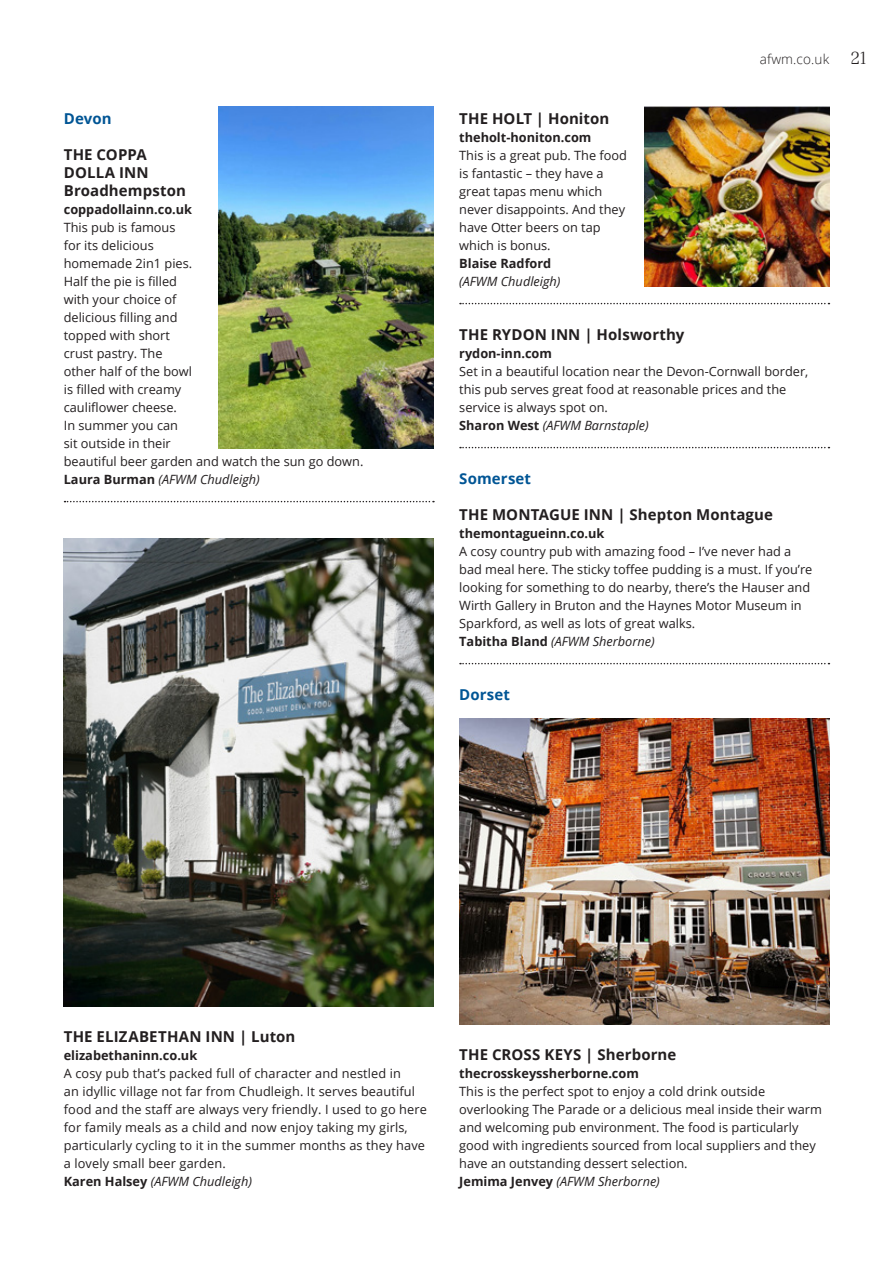
<style>
.page{position:relative;width:893px;height:1263px;background:#fff}
.page>*{position:absolute;margin:0;border:0;box-sizing:border-box;transform-origin:0 0}
.body_text__with_inde{font:700 15px/18px "Open Sans";letter-spacing:.005em;color:#231f20}
.body_text__with_inde-2{font:700 15px "Open Sans";letter-spacing:.01em;color:#005595}
.t1{font:300 13.5px "Open Sans";letter-spacing:.01em;color:#231f20}
.body_text__with_inde-3{font:12.75px/18px "Open Sans";color:#231f20}
.body_text__with_inde-4{font:italic 12.75px "Open Sans";color:#231f20}
.body_text__with_inde-5{font:700 12.75px "Open Sans";color:#231f20}
.s1{font-weight:700;font-style:normal}
.s2{font-family:"Inria Serif";font-size:18px}
</style>
<div class="page">
<svg style="left:65px;top:501px;width:369px;height:1px"></svg>
<svg style="left:460px;top:303px;width:369px;height:1px"></svg>
<svg style="left:460px;top:447px;width:369px;height:1px"></svg>
<svg style="left:460px;top:663px;width:369px;height:1px"></svg>
<img style="left:64px;top:538px;width:369px;height:468px">
<img style="left:644px;top:106px;width:185px;height:180px">
<img style="left:218px;top:106px;width:215px;height:342px">
<img style="left:459px;top:718px;width:370px;height:306px">
<p class="body_text__with_inde-2" style="left:64px;top:108px;width:49px">Devon</p>
<p class="body_text__with_inde" style="left:64px;top:145px;width:86px">THE COPPA<br>DOLLA INN</p>
<p class="body_text__with_inde" style="left:64px;top:181px;width:124px">Broadhempston</p>
<p class="body_text__with_inde-5" style="left:64px;top:201px;width:130px">coppadollainn.co.uk</p>
<p class="body_text__with_inde-3" style="left:64px;top:218px;width:301px">This pub is famous<br>for its delicious<br>homemade 2in1 pies.<br>Half the pie is filled<br>with your choice of<br>delicious filling and<br>topped with short<br>crust pastry. The<br>other half of the bowl<br>is filled with creamy<br>cauliflower cheese.<br>In summer you can<br>sit outside in their<br>beautiful beer garden and watch the sun go down.</p>
<p class="body_text__with_inde-4" style="left:64px;top:471px;width:197px"><span class="s1">Laura Burman</span> (AFWM Chudleigh)</p>
<p class="t1" style="left:760px;top:49px;width:108px">afwm.co.uk <span class="s2">21</span></p>
<p class="body_text__with_inde" style="left:459px;top:109px;width:152px">THE HOLT | Honiton</p>
<p class="body_text__with_inde-5" style="left:459px;top:129px;width:134px">theholt-honiton.com</p>
<p class="body_text__with_inde-3" style="left:459px;top:146px;width:169px">This is a great pub. The food is fantastic – they have a great tapas menu which never disappoints. And they have Otter beers on tap which is bonus.</p>
<p class="body_text__with_inde-5" style="left:459px;top:255px;width:94px">Blaise Radford</p>
<p class="body_text__with_inde-4" style="left:459px;top:273px;width:103px">(AFWM Chudleigh)</p>
<p class="body_text__with_inde" style="left:459px;top:325px;width:227px">THE RYDON INN | Holsworthy</p>
<p class="body_text__with_inde-5" style="left:459px;top:345px;width:94px">rydon-inn.com</p>
<p class="body_text__with_inde-3" style="left:459px;top:362px;width:351px">Set in a beautiful location near the Devon-Cornwall border, this pub serves great food at reasonable prices and the service is always spot on.</p>
<p class="body_text__with_inde-4" style="left:459px;top:417px;width:191px"><span class="s1">Sharon West</span> (AFWM Barnstaple)</p>
<p class="body_text__with_inde-2" style="left:459px;top:468px;width:73px">Somerset</p>
<p class="body_text__with_inde" style="left:459px;top:505px;width:315px">THE MONTAGUE INN | Shepton Montague</p>
<p class="body_text__with_inde-5" style="left:459px;top:525px;width:147px">themontagueinn.co.uk</p>
<p class="body_text__with_inde-3" style="left:459px;top:542px;width:355px">A cosy country pub with amazing food – I’ve never had a bad meal here. The sticky toffee pudding is a must. If you’re looking for something to do nearby, there’s the Hauser and Wirth Gallery in Bruton and the Haynes Motor Museum in Sparkford, as well as lots of great walks.</p>
<p class="body_text__with_inde-4" style="left:459px;top:633px;width:197px"><span class="s1">Tabitha Bland</span> (AFWM Sherborne)</p>
<p class="body_text__with_inde-2" style="left:459px;top:684px;width:52px">Dorset</p>
<p class="body_text__with_inde" style="left:64px;top:1027px;width:233px">THE ELIZABETHAN INN | Luton</p>
<p class="body_text__with_inde-5" style="left:64px;top:1047px;width:135px">elizabethaninn.co.uk</p>
<p class="body_text__with_inde-3" style="left:64px;top:1064px;width:365px">A cosy pub that’s packed full of character and nestled in<br>an idyllic village not far from Chudleigh. It serves beautiful food and the staff are always very friendly. I used to go here for family meals as a child and now enjoy taking my girls, particularly cycling to it in the summer months as they have a lovely small beer garden.</p>
<p class="body_text__with_inde-4" style="left:64px;top:1173px;width:190px"><span class="s1">Karen Halsey</span> (AFWM Chudleigh)</p>
<p class="body_text__with_inde" style="left:459px;top:1045px;width:219px">THE CROSS KEYS | Sherborne</p>
<p class="body_text__with_inde-5" style="left:459px;top:1065px;width:181px">thecrosskeyssherborne.com</p>
<p class="body_text__with_inde-3" style="left:459px;top:1082px;width:364px">This is the perfect spot to enjoy a cold drink outside overlooking The Parade or a delicious meal inside their warm and welcoming pub environment. The food is particularly good with ingredients sourced from local suppliers and they have an outstanding dessert selection.</p>
<p class="body_text__with_inde-4" style="left:459px;top:1173px;width:202px"><span class="s1">Jemima Jenvey</span> (AFWM Sherborne)</p>
</div>
